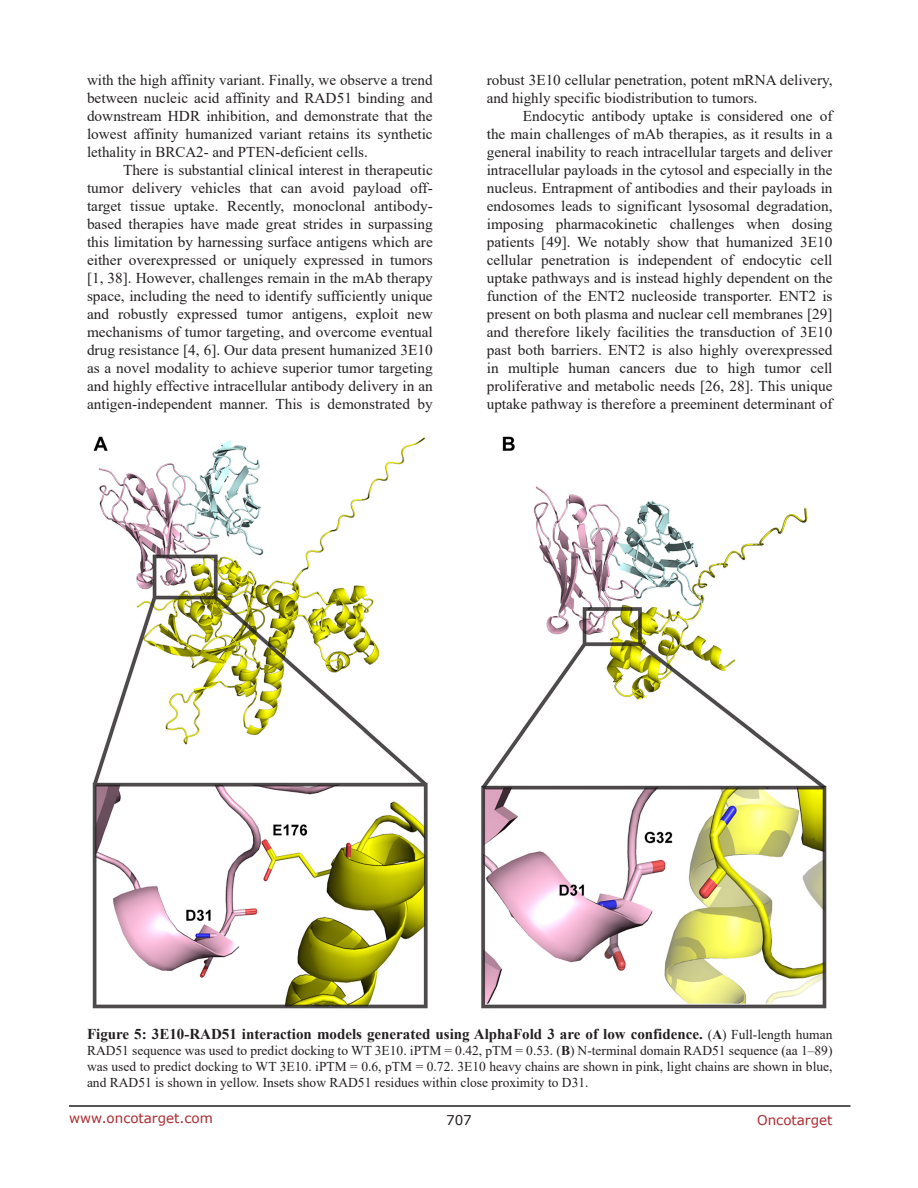
<style>
.page{position:relative;width:918px;height:1188px;background:#fff}
.page>*{position:absolute;margin:0;border:0;box-sizing:border-box;transform-origin:0 0}
.BodyText{font:15px/18px "Times New Roman";color:#231f20;text-align:justify}
.FigureText{font:700 15px "Times New Roman";color:#231f20}
.FigureText-2{font:13.5px/16.2px "Times New Roman";color:#231f20;text-align:justify}
.t1{font:13.5px "Verdana";color:#ac2b31}
.t2{font:13.5px "Verdana";color:#231f20}
.s1{font-weight:400;font-size:13.5px}
.s2{font-size:13.5px}
.s3{font-weight:700}
</style>
<div class="page">
<hr style="left:69px;top:1105px;width:781px;height:2px;background:#231f20">
<img style="left:92px;top:436px;width:735px;height:573px">
<p class="BodyText" style="left:87px;top:71px;width:347px">with the high affinity variant. Finally, we observe a trend between nucleic acid affinity and RAD51 binding and downstream HDR inhibition, and demonstrate that the lowest affinity humanized variant retains its synthetic lethality in BRCA2- and PTEN-deficient cells.</p>
<p class="BodyText" style="left:87px;top:161px;width:347px;text-indent:36px">There is substantial clinical interest in therapeutic tumor delivery vehicles that can avoid payload off&shy;target tissue uptake. Recently, monoclonal antibody&shy;based therapies have made great strides in surpassing this limitation by harnessing surface antigens which are either overexpressed or uniquely expressed in tumors [1, 38]. However, challenges remain in the mAb therapy space, including the need to identify sufficiently unique and robustly expressed tumor antigens, exploit new mechanisms of tumor targeting, and overcome eventual drug resistance [4, 6]. Our data present humanized 3E10 as a novel modality to achieve superior tumor targeting and highly effective intracellular antibody delivery in an antigen-independent manner. This is demonstrated by</p>
<p class="BodyText" style="left:487px;top:71px;width:347px">robust 3E10 cellular penetration, potent mRNA delivery, and highly specific biodistribution to tumors.</p>
<p class="BodyText" style="left:487px;top:107px;width:347px;text-indent:36px">Endocytic antibody uptake is considered one of the main challenges of mAb therapies, as it results in a general inability to reach intracellular targets and deliver intracellular payloads in the cytosol and especially in the nucleus. Entrapment of antibodies and their payloads in endosomes leads to significant lysosomal degradation, imposing pharmacokinetic challenges when dosing patients [49]. We notably show that humanized 3E10 cellular penetration is independent of endocytic cell uptake pathways and is instead highly dependent on the function of the ENT2 nucleoside transporter. ENT2 is present on both plasma and nuclear cell membranes [29] and therefore likely facilities the transduction of 3E10 past both barriers. ENT2 is also highly overexpressed in multiple human cancers due to high tumor cell proliferative and metabolic needs [26, 28]. This unique uptake pathway is therefore a preeminent determinant of</p>
<p class="FigureText" style="left:87px;top:1023px;width:747px">Figure 5: 3E10-RAD51 interaction models generated using AlphaFold 3 are of low confidence. <span class="s1">(</span><span class="s2">A</span><span class="s1">) Full-length human</span></p>
<p class="FigureText-2" style="left:87px;top:1042px;width:747px">RAD51 sequence was used to predict docking to WT 3E10. iPTM = 0.42, pTM = 0.53. (<span class="s3">B</span>) N-terminal domain RAD51 sequence (aa 1–89) was used to predict docking to WT 3E10. iPTM = 0.6, pTM = 0.72. 3E10 heavy chains are shown in pink, light chains are shown in blue, and RAD51 is shown in yellow. Insets show RAD51 residues within close proximity to D31.</p>
<p class="t1" style="left:69px;top:1109px;width:145px">www.oncotarget.com</p>
<p class="t2" style="left:446px;top:1111px;width:27px">707</p>
<p class="t1" style="left:757px;top:1111px;width:77px">Oncotarget</p>
</div>
